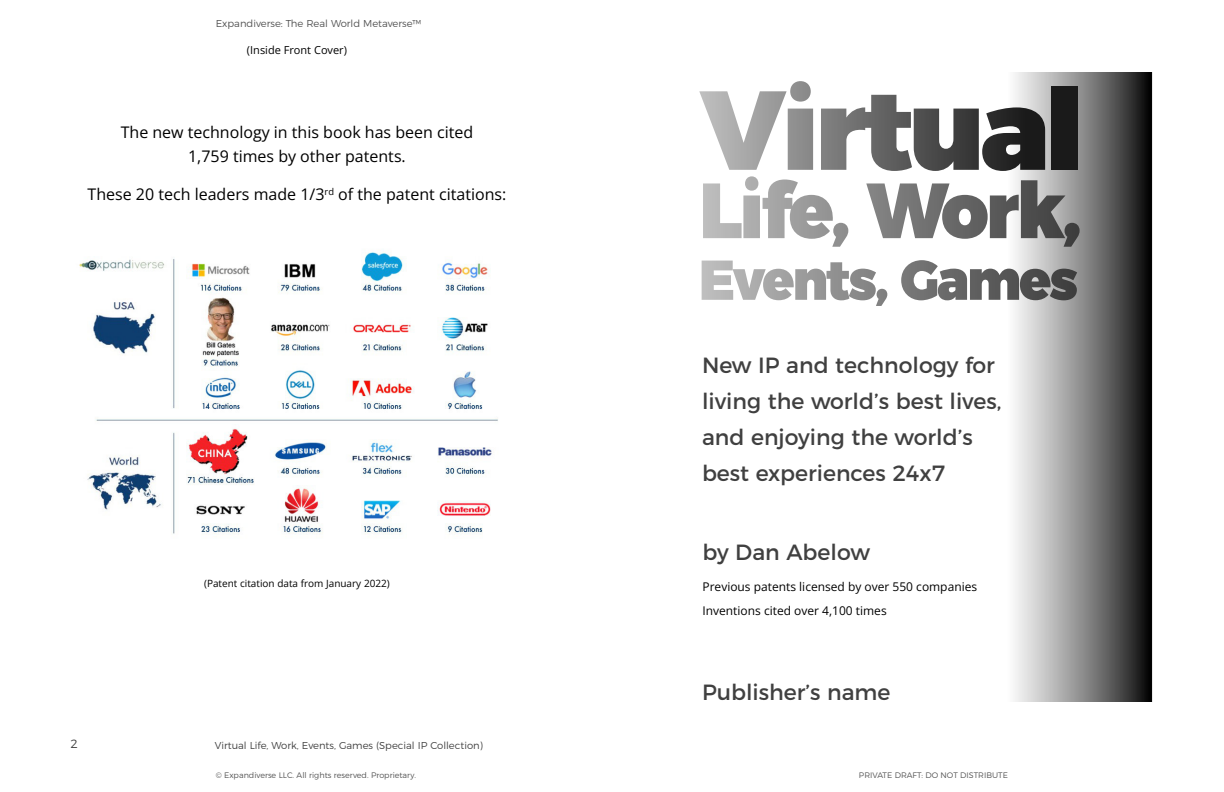
<style>
.page{position:relative;width:1224px;height:792px;background:#fff}
.page>*{position:absolute;margin:0;border:0;box-sizing:border-box;transform-origin:0 0}
.t1{font:22px/36px "Montserrat";color:#404040}
.t2{font:16px/24px "Open Sans";color:#000;text-align:center}
.t3{font:12px/24px "Open Sans";color:#000}
.t4{font:300 12px "Montserrat";color:#404040}
.t5{font:11px "Open Sans";color:#000}
.t6{font:300 10px "Montserrat";color:#404040}
.t7{font:300 10px "Montserrat";color:#525252}
.t8{font:10px "Open Sans";color:#000}
.t9{font:300 8px "Montserrat";color:#525252}
</style>
<div class="page">
<img style="left:79px;top:252px;width:419px;height:282px">
<img style="left:1015px;top:72px;width:138px;height:630px">
<svg style="left:702px;top:261px;width:185px;height:39px"></svg>
<svg style="left:901px;top:260px;width:176px;height:40px"></svg>
<svg style="left:699px;top:81px;width:381px;height:158px"></svg>
<div style="left:1052px;top:87px;width:25px;height:83px;background:#1a1a1a"></div>
<p class="t7" style="left:216px;top:17px;width:207px">Expandiverse: The Real World Metaverse™</p>
<p class="t5" style="left:247px;top:43px;width:102px">(Inside Front Cover)</p>
<p class="t2" style="left:121px;top:120px;width:354px">The new technology in this book has been cited<br>1,759 times by other patents.</p>
<p class="t2" style="left:88px;top:182px;width:420px">These 20 tech leaders made 1/3<sup>rd</sup> of the patent citations:</p>
<p class="t4" style="left:70px;top:736px;width:9px">2</p>
<p class="t1" style="left:702px;top:347px;width:301px">New IP and technology for living the world’s best lives, and enjoying the world’s best experiences 24x7</p>
<p class="t8" style="left:204px;top:576px;width:187px">(Patent citation data from January 2022)</p>
<p class="t1" style="left:702px;top:534px;width:169px">by Dan Abelow</p>
<p class="t3" style="left:702px;top:574px;width:276px">Previous patents licensed by over 550 companies<br>Inventions cited over 4,100 times</p>
<p class="t1" style="left:702px;top:674px;width:190px">Publisher’s name</p>
<p class="t6" style="left:215px;top:739px;width:270px">Virtual Life, Work, Events, Games (Special IP Collection)</p>
<p class="t9" style="left:216px;top:770px;width:202px">© Expandiverse LLC. All rights reserved. Proprietary.</p>
<p class="t9" style="left:859px;top:770px;width:150px">PRIVATE DRAFT: DO NOT DISTRIBUTE</p>
</div>
